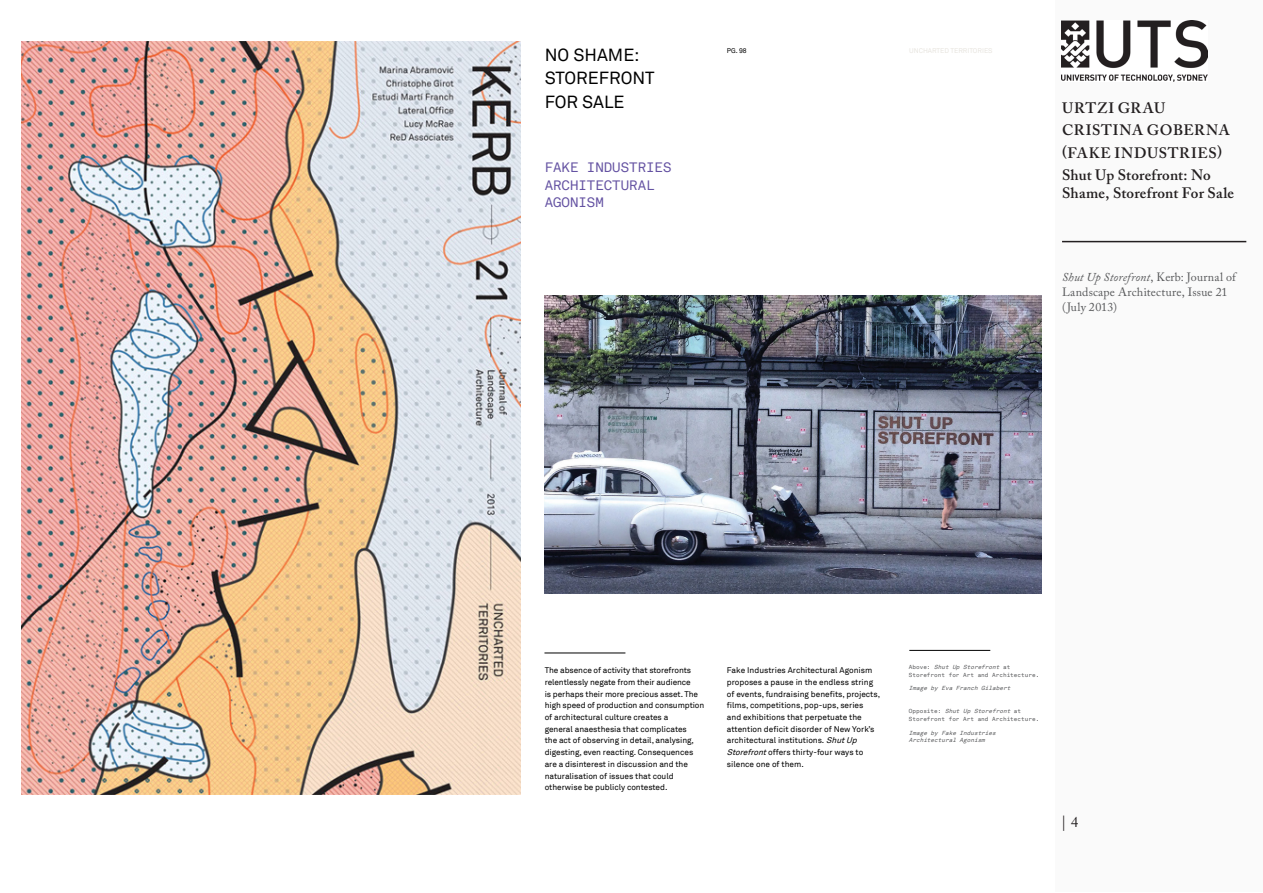
<style>
.page{position:relative;width:1263px;height:893px;background:#fff}
.page>*{position:absolute;margin:0;border:0;box-sizing:border-box;transform-origin:0 0}
.t1{font:17.55px/23.4px "Akkurat";color:#000}
.Project_details_-_ri{font:600 15px/18px "Adobe Caslon Pro";letter-spacing:.02em;color:#231f20}
.Project_details_-_ri-2{font:600 15px "Adobe Caslon Pro";letter-spacing:.05em;color:#231f20}
.Project_details_-_ri-3{font:600 15px "Adobe Caslon Pro";letter-spacing:.04em;color:#231f20}
.Project_details_-_ri-4{font:15px "Adobe Caslon Pro";color:#231f20}
.t2{font:13.65px/17.5px "Akkurat Mono";color:#6452a2}
.Captions_-_right_sid{font:12px/15px "Adobe Caslon Pro";letter-spacing:.015em;color:#57585a}
.t3{font:8.25px/11.7px "Akkurat";letter-spacing:-.005em;color:#000}
.t4{font:6.75px "Akkurat";color:#e7e4de}
.t5{font:6.75px "Akkurat";color:#000}
.t6{font:5.85px/7.8px "Akkurat Mono";color:#58595b}
.t7{font:italic 5.85px/7.8px "Akkurat Mono";color:#58595b}
.s1{font-style:italic}
</style>
<div class="page">
<div style="left:1055px;top:0;width:208px;height:892px;background:#fafafa"></div>
<img style="left:1062px;top:20px;width:145px;height:62px">
<hr style="left:1062px;top:241px;width:184px;height:1px;background:#231f20">
<img style="left:21px;top:41px;width:499px;height:753px">
<img style="left:545px;top:295px;width:496px;height:298px">
<hr style="left:544px;top:653px;width:81px;height:1px;background:#000">
<hr style="left:909px;top:650px;width:81px;height:1px;background:#000">
<p class="t1" style="left:545px;top:44px;width:111px">NO SHAME:<br>STOREFRONT<br>FOR SALE</p>
<p class="t2" style="left:545px;top:159px;width:128px">FAKE INDUSTRIES<br>ARCHITECTURAL<br>AGONISM</p>
<p class="t5" style="left:727px;top:47px;width:21px">PG. 98</p>
<p class="t4" style="left:909px;top:47px;width:85px">UNCHARTED TERRITORIES</p>
<p class="Project_details_-_ri-2" style="left:1062px;top:99px;width:105px">URTZI GRAU</p>
<p class="Project_details_-_ri-3" style="left:1062px;top:121px;width:169px">CRISTINA GOBERNA</p>
<p class="Project_details_-_ri-2" style="left:1062px;top:144px;width:161px">(FAKE INDUSTRIES)</p>
<p class="Project_details_-_ri" style="left:1062px;top:166px;width:174px">Shut Up Storefront: No<br>Shame, Storefront For Sale</p>
<p class="Captions_-_right_sid" style="left:1062px;top:269px;width:175px"><span class="s1">Shut Up Storefront</span>, Kerb: Journal of<br>Landscape Architecture, Issue 21 (July 2013)</p>
<p class="t3" style="left:545px;top:665px;width:161px">The absence of activity that storefronts relentlessly negate from their audience<br>is perhaps their more precious asset. The high speed of production and consumption of architectural culture creates a<br>general anaesthesia that complicates<br>the act of observing in detail, analysing, digesting, even reacting. Consequences are a disinterest in discussion and the naturalisation of issues that could otherwise be publicly contested.</p>
<p class="t3" style="left:727px;top:665px;width:155px">Fake Industries Architectural Agonism proposes a pause in the endless string of events, fundraising benefits, projects, films, competitions, pop-ups, series<br>and exhibitions that perpetuate the attention deficit disorder of New York’s architectural institutions. <span class="s1">ShutUp Storefront</span>offers thirty-four ways to silence one of them.</p>
<p class="t6" style="left:909px;top:663px;width:132px">A b o v e : <span class="s1">Shut Up Storefront</span> a t<br>Storefront for Art and Architecture.</p>
<p class="t7" style="left:909px;top:684px;width:105px">Image by Eva Franch Gilabert</p>
<p class="t6" style="left:909px;top:708px;width:132px">O p p o s i t e : <span class="s1">Shut Up Storefront</span> a t<br>Storefront for Art and Architecture.</p>
<p class="t7" style="left:909px;top:729px;width:90px">Image by Fake Industries<br>Architectural Agonism</p>
<p class="Project_details_-_ri-4" style="left:1061px;top:813px;width:19px">| 4</p>
</div>
